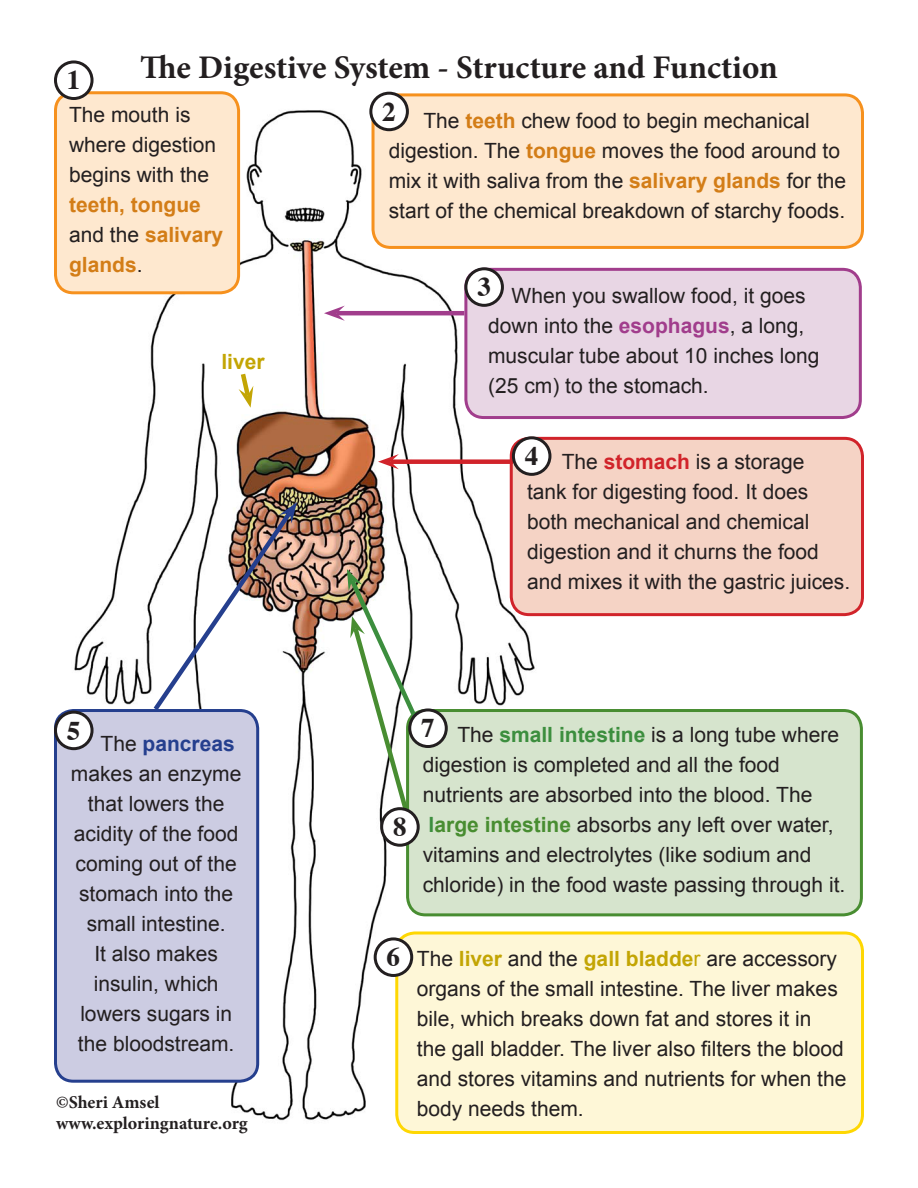
<style>
.page{position:relative;width:918px;height:1188px;background:#fff}
.page>*{position:absolute;margin:0;border:0;box-sizing:border-box;transform-origin:0 0}
.t1{font:700 33px "Minion Pro";letter-spacing:-.005em;color:#231f20}
.t2{font:700 27px "Times";color:#231f20}
.t3{font:21px/30px "Arial";color:#231f20}
.t4{font:700 21px "Arial";color:#253f8e}
.t5{font:700 21px "Arial";color:#c3a504}
.t6{font:700 18px "Minion Pro";color:#231f20}
.s1{font-weight:700;color:#d37d17}
.s2{font-weight:700;color:#a13d8c}
.s3{font-weight:700;color:#d1232a}
.s4{font-weight:700;color:#3c8e3e}
.s5{font-weight:700;color:#488d31}
.s6{font-weight:400;color:#231f20}
.s7{font-weight:700;color:#c3a504}
.s8{color:#c3a504}
</style>
<div class="page">
<img style="left:71px;top:90px;width:622px;height:1044px">
<div style="left:373px;top:95px;width:489px;height:152px;background:#fee8cf;border-radius:18px"></div>
<div style="left:372px;top:93px;width:492px;height:156px;border:3px solid #f6911e;border-radius:18px"></div>
<div style="left:466px;top:269px;width:394px;height:149px;background:#e8d6e4;border-radius:18px"></div>
<div style="left:464px;top:268px;width:398px;height:151px;border:3px solid #a13d8c;border-radius:18px"></div>
<div style="left:511px;top:438px;width:351px;height:177px;background:#f5d3c5;border-radius:18px"></div>
<div style="left:510px;top:437px;width:354px;height:179px;border:3px solid #d1232a;border-radius:18px"></div>
<div style="left:56px;top:711px;width:202px;height:370px;background:#cccce2;border-radius:18px"></div>
<div style="left:54px;top:709px;width:205px;height:374px;border:3px solid #253f8e;border-radius:18px"></div>
<div style="left:56px;top:93px;width:183px;height:200px;background:#fee8cf;border-radius:18px"></div>
<div style="left:54px;top:91px;width:186px;height:203px;border:3px solid #f6911e;border-radius:18px"></div>
<div style="left:408px;top:711px;width:453px;height:204px;background:#d6e4cd;border-radius:18px"></div>
<div style="left:406px;top:709px;width:457px;height:207px;border:3px solid #488d31;border-radius:18px"></div>
<div style="left:397px;top:933px;width:465px;height:199px;background:#fef7d7;border-radius:18px"></div>
<div style="left:395px;top:932px;width:469px;height:202px;border:3px solid #fed702;border-radius:18px"></div>
<hr style="left:337px;top:311px;width:127px;height:4px;background:#a13d8c">
<svg style="left:324px;top:306px;width:21px;height:15px"></svg>
<div style="left:391px;top:459px;width:122px;height:5px;background:#d1232a"></div>
<svg style="left:378px;top:454px;width:21px;height:15px"></svg>
<svg style="left:346px;top:569px;width:75px;height:255px"></svg>
<svg style="left:238px;top:369px;width:15px;height:39px"></svg>
<svg style="left:149px;top:502px;width:148px;height:213px"></svg>
<div style="left:56px;top:62px;width:36px;height:37px;background:#fff;border-radius:50%"></div>
<div style="left:54px;top:60px;width:40px;height:40px;border:3px solid #231f20;border-radius:50%"></div>
<div style="left:371px;top:93px;width:36px;height:37px;background:#fff;border-radius:50%"></div>
<div style="left:369px;top:92px;width:40px;height:39px;border:3px solid #231f20;border-radius:50%"></div>
<div style="left:466px;top:269px;width:36px;height:36px;background:#fff;border-radius:50%"></div>
<div style="left:464px;top:267px;width:40px;height:40px;border:3px solid #231f20;border-radius:50%"></div>
<div style="left:513px;top:438px;width:37px;height:36px;background:#fff;border-radius:50%"></div>
<div style="left:512px;top:436px;width:39px;height:40px;border:3px solid #231f20;border-radius:50%"></div>
<div style="left:56px;top:712px;width:36px;height:37px;background:#fff;border-radius:50%"></div>
<div style="left:54px;top:711px;width:40px;height:39px;border:3px solid #231f20;border-radius:50%"></div>
<div style="left:410px;top:710px;width:36px;height:37px;background:#fff;border-radius:50%"></div>
<div style="left:408px;top:708px;width:40px;height:40px;border:3px solid #231f20;border-radius:50%"></div>
<div style="left:382px;top:809px;width:36px;height:36px;background:#fff;border-radius:50%"></div>
<div style="left:380px;top:807px;width:40px;height:40px;border:3px solid #231f20;border-radius:50%"></div>
<div style="left:375px;top:939px;width:37px;height:36px;background:#fff;border-radius:50%"></div>
<div style="left:374px;top:937px;width:39px;height:40px;border:3px solid #231f20;border-radius:50%"></div>
<p class="t1" style="left:140px;top:44px;width:639px">The Digestive System - Structure and Function</p>
<p class="t3" style="left:389px;top:106px;width:459px;text-align:center">The <span class="s1">teeth</span> chew food to begin mechanical digestion. The <span class="s1">tongue</span> moves the food around to mix it with saliva from the <span class="s1">salivary glands</span> for the start of the chemical breakdown of starchy foods.</p>
<p class="t2" style="left:67px;top:55px;width:15px">1</p>
<p class="t2" style="left:382px;top:86px;width:15px">2</p>
<p class="t3" style="left:69px;top:100px;width:156px">The mouth is where digestion begins with the <span class="s1">teeth, tongue </span>and the <span class="s1">salivary glands</span>.</p>
<p class="t2" style="left:477px;top:261px;width:15px">3</p>
<p class="t3" style="left:488px;top:281px;width:333px;text-indent:23px">When you swallow food, it goes down into the <span class="s2">esophagus</span>, a long, muscular tube about 10 inches long (25 cm) to the stomach.</p>
<p class="t5" style="left:221px;top:348px;width:45px">liver</p>
<p class="t2" style="left:525px;top:430px;width:15px">4</p>
<p class="t3" style="left:527px;top:447px;width:325px;text-indent:35px">The <span class="s3">stomach</span> is a storage<br>tank for digesting food. It does both mechanical and chemical digestion and it churns the food and mixes it with the gastric juices.</p>
<p class="t2" style="left:67px;top:705px;width:15px">5</p>
<p class="t2" style="left:421px;top:703px;width:15px">7</p>
<p class="t3" style="left:423px;top:719px;width:418px;text-indent:35px">The <span class="s4">small intestine</span> is a long tube where digestion is completed and all the food nutrients are absorbed into the blood. The</p>
<p class="t3" style="left:423px;top:809px;width:424px"><span class="s4">l</span><span class="s5">arge intestine</span> absorbs any left over water, vitamins and electrolytes (like sodium and chloride) in the food waste passing through it.</p>
<p class="t4" style="left:101px;top:730px;width:136px"><span class="s6">The</span> pancreas</p>
<p class="t3" style="left:71px;top:759px;width:172px">makes an enzyme</p>
<p class="t3" style="left:88px;top:789px;width:138px">that lowers the</p>
<p class="t3" style="left:74px;top:819px;width:166px">acidity of the food</p>
<p class="t3" style="left:76px;top:849px;width:163px">coming out of the</p>
<p class="t3" style="left:79px;top:879px;width:156px">stomach into the</p>
<p class="t3" style="left:87px;top:909px;width:140px">small intestine.</p>
<p class="t3" style="left:94px;top:939px;width:125px">It also makes</p>
<p class="t3" style="left:94px;top:969px;width:126px">insulin, which</p>
<p class="t3" style="left:80px;top:999px;width:153px">lowers sugars in</p>
<p class="t3" style="left:78px;top:1029px;width:158px">the bloodstream.</p>
<p class="t2" style="left:393px;top:801px;width:15px">8</p>
<p class="t2" style="left:387px;top:931px;width:15px">6</p>
<p class="t3" style="left:417px;top:944px;width:431px">The <span class="s7">liver</span> and the <span class="s7">gall bladde</span><span class="s8">r</span> are accessory organs of the small intestine. The liver makes bile, which breaks down fat and stores it in<br>the gall bladder. The liver also filters the blood and stores vitamins and nutrients for when the body needs them.</p>
<p class="t6" style="left:56px;top:1089px;width:105px">©Sheri Amsel</p>
<p class="t6" style="left:56px;top:1111px;width:193px">www.exploringnature.org</p>
</div>
